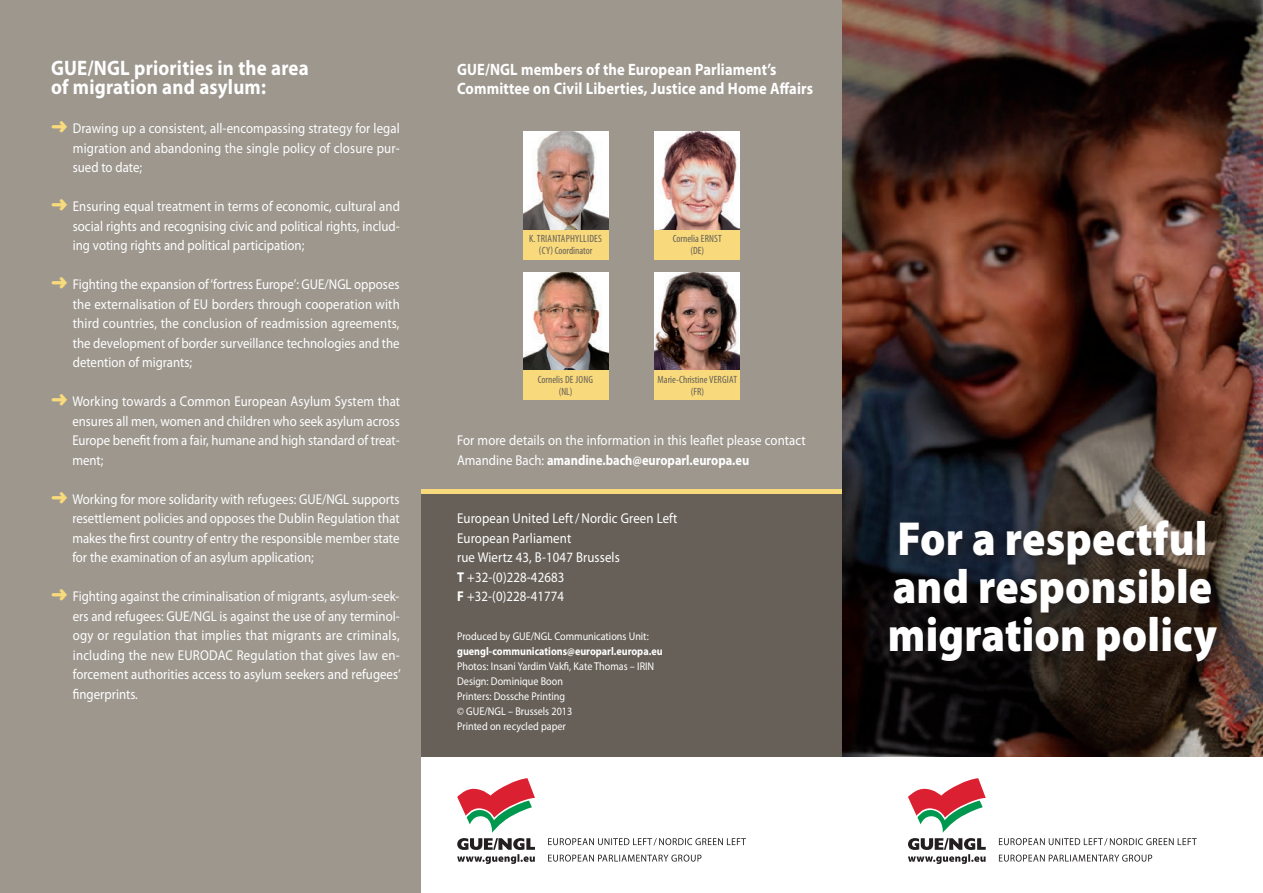
<style>
.page{position:relative;width:1263px;height:893px;background:#fff}
.page>*{position:absolute;margin:0;border:0;box-sizing:border-box;transform-origin:0 0}
.t1{font:900 48px/48px "Myriad Pro";letter-spacing:.005em;color:#fff;scale:.9 1}
.titre_blanc{font:700 21px/19.5px "Myriad Pro";letter-spacing:.01em;color:#fff;scale:.9 1}
.sous-titre{font:700 16.5px/19.5px "Myriad Pro";letter-spacing:.01em;color:#fff;scale:.88 1}
.body{font:14.25px/19.5px "Myriad Pro";color:#fff;text-align:justify;scale:.9 1}
.body-2{font:11.25px "Myriad Pro";color:#fff;scale:.9 1}
.body-3{font:700 11.25px "Myriad Pro";color:#fff;scale:.9 1}
.nom_MEPs{font:condensed 10.5px/12px "Myriad Pro";color:#676058;text-align:center}
.nom_MEPs-2{font:condensed 10.5px/12px "Myriad Pro";letter-spacing:.02em;color:#676058;text-align:center}
.s1{color:#f8da7c}
.s2{font-weight:700}
</style>
<div class="page">
<div style="left:404px;top:491px;width:438px;height:266px;background:#676058"></div>
<div style="left:404px;top:0;width:438px;height:491px;background:#9d978e"></div>
<hr style="left:404px;top:489px;width:438px;height:4px;background:#f8da7c">
<div style="left:0;top:0;width:421px;height:893px;background:#9d978e"></div>
<img style="left:523px;top:132px;width:85px;height:98px">
<img style="left:655px;top:272px;width:85px;height:98px">
<img style="left:655px;top:132px;width:85px;height:98px">
<img style="left:523px;top:272px;width:85px;height:98px">
<div style="left:523px;top:370px;width:85px;height:30px;background:#f8da7c"></div>
<div style="left:655px;top:230px;width:85px;height:29px;background:#f8da7c"></div>
<div style="left:523px;top:230px;width:85px;height:29px;background:#f8da7c"></div>
<div style="left:655px;top:370px;width:85px;height:30px;background:#f8da7c"></div>
<img style="left:842px;top:0;width:421px;height:757px">
<svg style="left:457px;top:778px;width:78px;height:86px"></svg>
<svg style="left:548px;top:854px;width:153px;height:8px"></svg>
<svg style="left:548px;top:838px;width:198px;height:7px"></svg>
<svg style="left:908px;top:778px;width:78px;height:86px"></svg>
<svg style="left:999px;top:854px;width:153px;height:8px"></svg>
<svg style="left:999px;top:838px;width:198px;height:7px"></svg>
<div style="left:885px;top:516px;width:344px;height:159px;background:#231f20;opacity:.6"></div>
<p class="titre_blanc" style="left:51px;top:57px;width:288px">GUE/NGL priorities in the area of migration and asylum:</p>
<p class="body" style="left:73px;top:119px;width:365px;text-indent:-22px"><span class="s1">➜</span> Drawing up a consistent, all-encompassing strategy for legal migration and abandoning the single policy of closure pur&shy;sued to date;</p>
<p class="body" style="left:73px;top:197px;width:365px;text-indent:-22px"><span class="s1">➜</span> Ensuring equal treatment in terms of economic, cultural and social rights and recognising civic and political rights, includ&shy;ing voting rights and political participation;</p>
<p class="body" style="left:73px;top:275px;width:365px;text-indent:-22px"><span class="s1">➜</span> Fighting the expansion of ‘fortress Europe’: GUE/NGL opposes the externalisation of EU borders through cooperation with third countries, the conclusion of readmission agreements, the development of border surveillance technologies and the detention of migrants;</p>
<p class="body" style="left:72px;top:392px;width:366px;text-indent:-21px"><span class="s1">➜</span> Working towards a Common European Asylum System that ensures all men, women and children who seek asylum across Europe benefit from a fair, humane and high standard of treat&shy;ment;</p>
<p class="body" style="left:72px;top:489px;width:365px;text-indent:-21px"><span class="s1">➜</span> Working for more solidarity with refugees: GUE/NGL supports resettlement policies and opposes the Dublin Regulation that makes the first country of entry the responsible member state for the examination of an asylum application;</p>
<p class="body" style="left:73px;top:587px;width:366px;text-indent:-22px"><span class="s1">➜</span> Fighting against the criminalisation of migrants, asylum-seek&shy;ers and refugees: GUE/NGL is against the use of any terminol&shy;ogy or regulation that implies that migrants are criminals, including the new EURODAC Regulation that gives law en&shy;forcement authorities access to asylum seekers and refugees’ fingerprints.</p>
<p class="sous-titre" style="left:457px;top:59px;width:406px">GUE/NGL members of the European Parliament’s<br>Committee on Civil Liberties, Justice and Home Affairs</p>
<p class="nom_MEPs-2" style="left:529px;top:233px;width:75px">K. TRIANTAPHYLLIDES (CY) Coordinator</p>
<p class="nom_MEPs" style="left:538px;top:373px;width:57px">Cornelis DE JONG</p>
<p class="nom_MEPs" style="left:559px;top:385px;width:15px">(NL)</p>
<p class="nom_MEPs" style="left:673px;top:233px;width:51px">Cornelia ERNST (DE)</p>
<p class="nom_MEPs" style="left:658px;top:373px;width:81px">Marie-Christine VERGIAT (FR)</p>
<p class="body" style="left:457px;top:431px;width:389px">For more details on the information in this leaflet please contact<br>Amandine Bach: <span class="s2">amandine.bach@europarl.europa.eu</span></p>
<p class="body" style="left:457px;top:509px;width:246px">European United Left/Nordic Green Left</p>
<p class="body" style="left:457px;top:528px;width:128px">European Parliament</p>
<p class="body" style="left:457px;top:548px;width:182px">rue Wiertz 43, B-1047 Brussels</p>
<p class="body" style="left:457px;top:567px;width:121px"><span class="s2">T</span> +32-(0)228-42683</p>
<p class="body" style="left:457px;top:587px;width:120px"><span class="s2">F</span> +32-(0)228-41774</p>
<p class="body-2" style="left:457px;top:630px;width:214px">Produced by GUE/NGL Communications Unit:</p>
<p class="body-3" style="left:457px;top:644px;width:230px">guengl-communications@europarl.europa.eu</p>
<p class="body-2" style="left:457px;top:660px;width:220px">Photos: Insani Yardim Vakfi, Kate Thomas – IRIN</p>
<p class="body-2" style="left:457px;top:675px;width:119px">Design: Dominique Boon</p>
<p class="body-2" style="left:457px;top:690px;width:121px">Printers: Dossche Printing</p>
<p class="body-2" style="left:457px;top:705px;width:129px">© GUE/NGL – Brussels 2013</p>
<p class="body-2" style="left:457px;top:720px;width:122px">Printed on recycled paper</p>
<p class="t1" style="left:888px;top:513px;width:367px">For a respectful and responsible migration policy</p>
</div>
